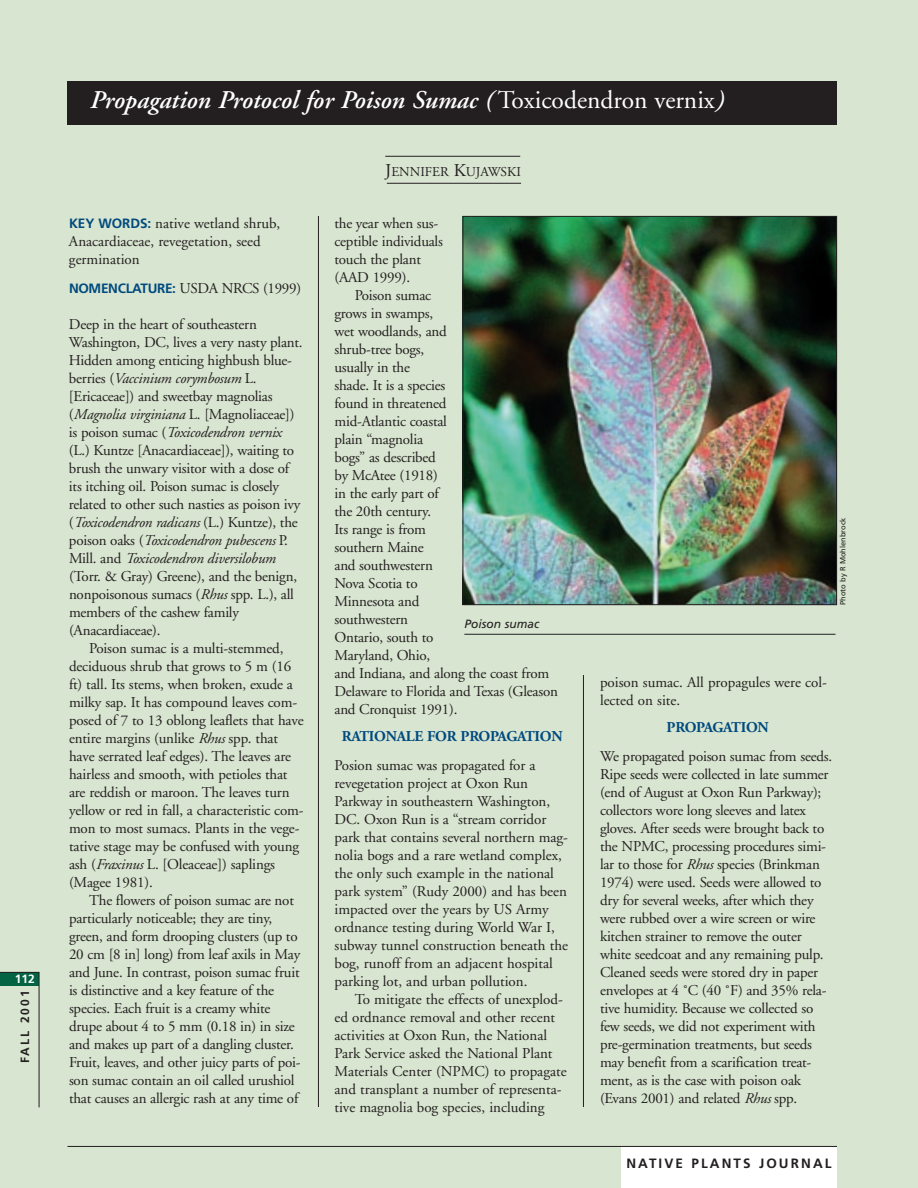
<style>
.page{position:relative;width:918px;height:1188px;background:#d8e5d0}
.page>*{position:absolute;margin:0;border:0;box-sizing:border-box;transform-origin:0 0}
.t1{font:italic 600 25.5px "Adobe Garamond";color:#fff}
.t2{font:15px/18px "Adobe Garamond";letter-spacing:-.015em;color:#231f20}
.t3{font:700 15px "Adobe Garamond";letter-spacing:-.015em;color:#004a7f}
.t4{font:700 13.5px "Frutiger";letter-spacing:.155em;color:#231f20}
.t5{font:13.5px "Adobe Garamond";color:#231f20}
.t6{font:italic 12px "Frutiger";color:#231f20}
.t7{font:700 12px "Frutiger";letter-spacing:.165em;color:#231f20}
.t8{font:700 12px "Frutiger";color:#fff}
.t9{font:7.5px "Frutiger";color:#231f20}
.s1{font-weight:400;font-style:normal}
.s2{font-family:"Frutiger";font-weight:700;font-size:13.5px;color:#004a7f}
.s3{font-style:italic}
.s4{font-size:18px}
</style>
<div class="page">
<div style="left:621px;top:1147px;width:216px;height:41px;background:#fff"></div>
<hr style="left:318px;top:216px;width:1px;height:891px;background:#231f20">
<hr style="left:583px;top:675px;width:1px;height:432px;background:#231f20">
<hr style="left:68px;top:1146px;width:769px;height:1px;background:#231f20">
<div style="left:0;top:972px;width:39px;height:14px;background:#026442"></div>
<hr style="left:39px;top:972px;width:1px;height:135px;background:#231f20">
<hr style="left:0;top:972px;width:39px;height:1px;background:#231f20">
<div style="left:68px;top:81px;width:769px;height:43px;background:#231f20"></div>
<hr style="left:385px;top:156px;width:135px;height:1px;background:#231f20">
<hr style="left:387px;top:183px;width:134px;height:1px;background:#231f20">
<img style="left:462px;top:216px;width:375px;height:419px">
<p class="t8" style="left:15px;top:974px;width:22px">112</p>
<p class="t7" style="left:20px;top:1063px;width:74px;rotate:-90deg">FALL 2001</p>
<h1 class="t1" style="left:89px;top:90px;width:636px">Propagation Protocol for Poison Sumac ( <span class="s1">Toxicodendron vernix</span>)</h1>
<p class="t2" style="left:69px;top:216px;width:213px"><span class="s2">KEY WORDS:</span> native wetland shrub,<br>Anacardiaceae, revegetation, seed germination</p>
<p class="t2" style="left:69px;top:281px;width:234px"><span class="s2">NOMENCLATURE:</span> USDA NRCS (1999)</p>
<p class="t2" style="left:69px;top:317px;width:235px">Deep in the heart of southeastern Washington, DC, lives a very nasty plant.<br>Hidden among enticing highbush blue&shy;berries (<span class="s3">Vaccinium corymbosum</span> L. [Ericaceae]) and sweetbay magnolias (<span class="s3">Magnolia virginiana</span> L. [Magnoliaceae]) is poison sumac (<span class="s3">Toxicodendron vernix </span>(L.) Kuntze [Anacardiaceae]), waiting to brush the unwary visitor with a dose of its itching oil. Poison sumac is closely related to other such nasties as poison ivy (<span class="s3">Toxicodendron radicans</span> (L.) Kuntze), the poison oaks (<span class="s3">Toxicodendron pubescens</span> P.<br>Mill. and <span class="s3">Toxicodendron diversilobum </span>(Torr. &amp; Gray) Greene), and the benign, nonpoisonous sumacs (<span class="s3">Rhus</span> spp. L.), all members of the cashew family (Anacardiaceae).</p>
<p class="t2" style="left:69px;top:641px;width:236px;text-indent:20px">Poison sumac is a multi-stemmed, deciduous shrub that grows to 5 m (16 ft) tall. Its stems, when broken, exude a milky sap. It has compound leaves com&shy;posed of 7 to 13 oblong leaflets that have entire margins (unlike <span class="s3">Rhus</span> spp. that have serrated leaf edges). The leaves are hairless and smooth, with petioles that are reddish or maroon. The leaves turn yellow or red in fall, a characteristic com&shy;mon to most sumacs. Plants in the vege&shy;tative stage may be confused with young ash (<span class="s3">Fraxinus</span> L. [Oleaceae]) saplings (Magee 1981).</p>
<p class="t2" style="left:69px;top:893px;width:233px;text-indent:20px">The flowers of poison sumac are not particularly noticeable; they are tiny, green, and form drooping clusters (up to 20 cm [8 in] long) from leaf axils in May and June. In contrast, poison sumac fruit is distinctive and a key feature of the species. Each fruit is a creamy white drupe about 4 to 5 mm (0.18 in) in size and makes up part of a dangling cluster.<br>Fruit, leaves, and other juicy parts of poi&shy;son sumac contain an oil called urushiol that causes an allergic rash at any time of</p>
<p class="t5" style="left:385px;top:166px;width:137px"><span class="s4">J</span>ENNIFER <span class="s4">K</span>UJAWSKI</p>
<p class="t2" style="left:335px;top:216px;width:110px">the year when sus&shy;ceptible individuals touch the plant (AAD 1999).</p>
<p class="t2" style="left:335px;top:288px;width:225px;text-indent:20px">Poison sumac<br>grows in swamps,<br>wet woodlands, and<br>shrub-tree bogs,<br>usually in the<br>shade. It is a species<br>found in threatened<br>mid-Atlantic coastal<br>plain “magnolia<br>bogs” as described<br>by McAtee (1918)<br>in the early part of<br>the 20th century.<br>Its range is from<br>southern Maine<br>and southwestern<br>Nova Scotia to<br>Minnesota and<br>southwestern<br>Ontario, south to<br>Maryland, Ohio,<br>and Indiana, and along the coast from<br>Delaware to Florida and Texas (Gleason and Cronquist 1991).</p>
<p class="t3" style="left:342px;top:730px;width:223px">RATIONALE FOR PROPAGATION</p>
<p class="t2" style="left:335px;top:757px;width:235px">Posion sumac was propagated for a revegetation project at Oxon Run Parkway in southeastern Washington, DC. Oxon Run is a “stream corridor park that contains several northern mag&shy;nolia bogs and a rare wetland complex, the only such example in the national park system” (Rudy 2000) and has been impacted over the years by US Army ordnance testing during World War I, subway tunnel construction beneath the bog, runoff from an adjacent hospital parking lot, and urban pollution.</p>
<p class="t2" style="left:335px;top:991px;width:234px;text-indent:20px">To mitigate the effects of unexplod&shy;ed ordnance removal and other recent activities at Oxon Run, the National Park Service asked the National Plant Materials Center (NPMC) to propagate and transplant a number of representa&shy;tive magnolia bog species, including</p>
<p class="t6" style="left:464px;top:619px;width:76px">Poison sumac</p>
<p class="t9" style="left:840px;top:605px;width:89px;rotate:-90deg">Photo by R Mohlenbrock</p>
<p class="t2" style="left:600px;top:675px;width:228px">poison sumac. All propagules were col&shy;lected on site.</p>
<p class="t3" style="left:667px;top:721px;width:104px">PROPAGATION</p>
<p class="t2" style="left:600px;top:748px;width:234px">We propagated poison sumac from seeds.<br>Ripe seeds were collected in late summer (end of August at Oxon Run Parkway); collectors wore long sleeves and latex gloves. After seeds were brought back to the NPMC, processing procedures simi&shy;lar to those for <span class="s3">Rhus</span> species (Brinkman 1974) were used. Seeds were allowed to dry for several weeks, after which they were rubbed over a wire screen or wire kitchen strainer to remove the outer white seedcoat and any remaining pulp.<br>Cleaned seeds were stored dry in paper envelopes at 4 ˚C (40 ˚F) and 35% rela&shy;tive humidity. Because we collected so few seeds, we did not experiment with pre-germination treatments, but seeds may benefit from a scarification treat&shy;ment, as is the case with poison oak (Evans 2001) and related <span class="s3">Rhus</span> spp.</p>
<p class="t4" style="left:626px;top:1158px;width:207px">NATIVE PLANTS JOURNAL</p>
</div>
